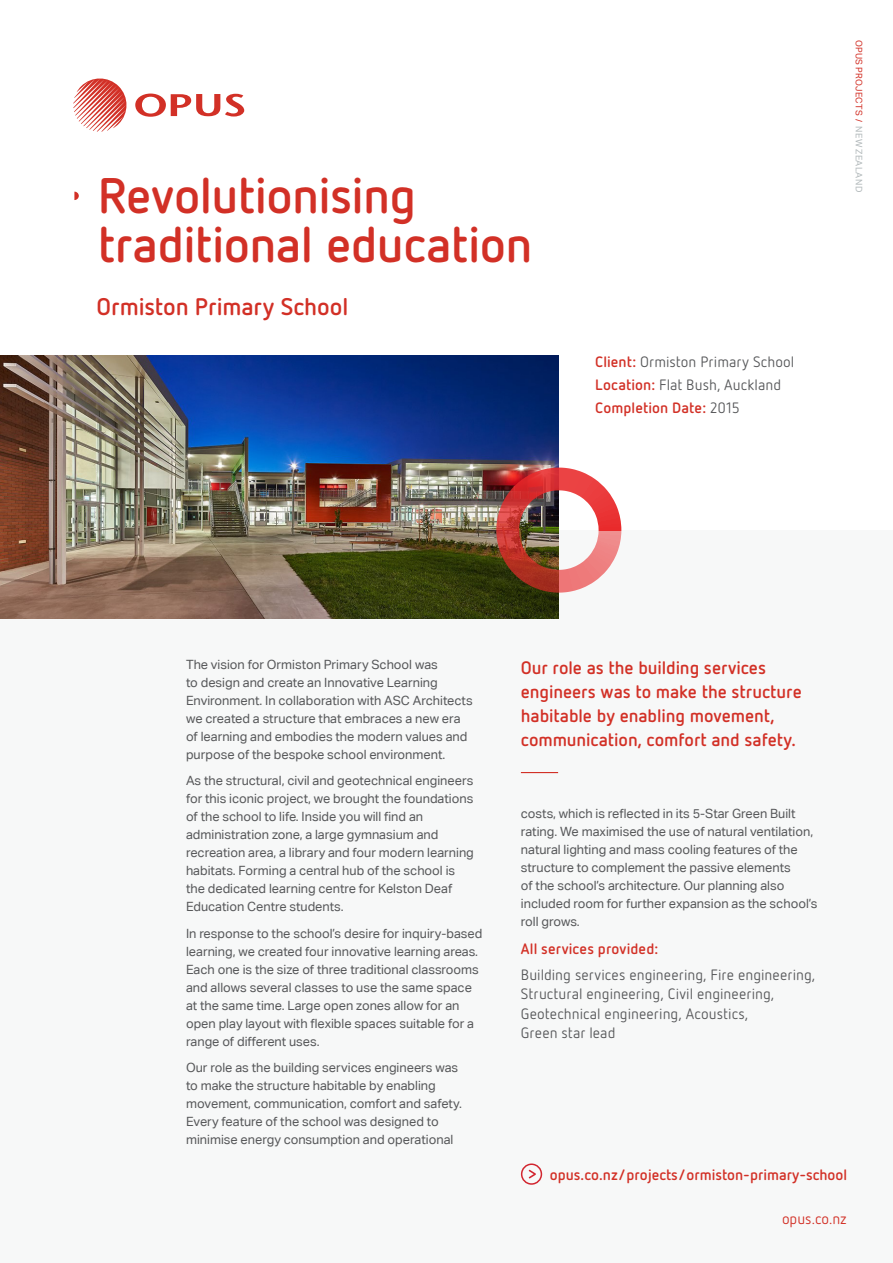
<style>
.page{position:relative;width:893px;height:1263px;background:#fff}
.page>*{position:absolute;margin:0;border:0;box-sizing:border-box;transform-origin:0 0}
.Headline{font:700 49.8px/49.8px "Netto Pro";letter-spacing:-.01em;color:#d23026}
.Project_Name{font:700 24px "Netto Pro";letter-spacing:-.005em;color:#d23026}
.Pull_Quote{font:700 18px/24px "Netto Pro";letter-spacing:-.005em;color:#d23026}
.Services_and_Tools{font:15px/19.5px "Netto Pro";letter-spacing:.005em;color:#57585a}
.Information{font:15px "Netto Pro";letter-spacing:.005em;color:#57585a}
.Online{font:700 15px "Netto Pro";color:#d23026}
.Services_and_Tools-2{font:700 15px "Netto Pro";letter-spacing:.01em;color:#d23026}
.Information-2{font:700 15px "Netto Pro";letter-spacing:.005em;color:#d23026}
.Website{font:15px "Netto Pro";color:#d23026}
.Body_Copy{font:12.75px/18px "Aktiv Grotesk";color:#57585a}
.t1{font:9px "Aktiv Grotesk";letter-spacing:.035em;color:#d23026}
.s1{color:#b1b8ba}
.s2{font-weight:700;color:#d23026}
.s3{font-weight:400;color:#57585a}
</style>
<div class="page">
<div style="left:0;top:530px;width:893px;height:733px;background:#f7f8f8"></div>
<img style="left:0;top:355px;width:558px;height:264px">
<svg style="left:74px;top:192px;width:5px;height:8px"></svg>
<hr style="left:521px;top:772px;width:37px;height:1px;background:#d23026">
<div style="left:521px;top:1163px;width:21px;height:22px;border:2px solid #d22630;border-radius:50%"></div>
<svg style="left:529px;top:1170px;width:7px;height:8px"></svg>
<img style="left:496px;top:468px;width:125px;height:125px">
<svg style="left:73px;top:78px;width:54px;height:54px"></svg>
<svg style="left:135px;top:94px;width:109px;height:23px"></svg>
<p class="Headline" style="left:98px;top:168px;width:436px">Revolutionising traditional education</p>
<p class="Project_Name" style="left:97px;top:290px;width:253px">Ormiston Primary School</p>
<p class="t1" style="left:864px;top:40px;width:154px;rotate:90deg">OPUS PROJECTS / <span class="s1">NEW ZEALAND</span></p>
<p class="Information" style="left:595px;top:352px;width:200px"><span class="s2">Client:</span> Ormiston Primary School</p>
<p class="Information" style="left:595px;top:375px;width:187px"><span class="s2">Location:</span> Flat Bush, Auckland</p>
<p class="Information-2" style="left:595px;top:398px;width:146px">Completion Date: <span class="s3">2015</span></p>
<p class="Body_Copy" style="left:186px;top:655px;width:288px">The vision for Ormiston Primary School was<br>to design and create an Innovative Learning Environment. In collaboration with ASC Architects we created a structure that embraces a new era of learning and embodies the modern values and purpose of the bespoke school environment.</p>
<p class="Body_Copy" style="left:186px;top:772px;width:289px">As the structural, civil and geotechnical engineers for this iconic project, we brought the foundations of the school to life. Inside you will find an administration zone, a large gymnasium and recreation area, a library and four modern learning habitats. Forming a central hub of the school is the dedicated learning centre for Kelston Deaf Education Centre students.</p>
<p class="Body_Copy" style="left:186px;top:924px;width:298px">In response to the school’s desire for inquiry-based learning, we created four innovative learning areas.<br>Each one is the size of three traditional classrooms and allows several classes to use the same space at the same time. Large open zones allow for an open play layout with flexible spaces suitable for a range of different uses.</p>
<p class="Body_Copy" style="left:186px;top:1059px;width:277px">Our role as the building services engineers was to make the structure habitable by enabling movement, communication, comfort and safety.<br>Every feature of the school was designed to minimise energy consumption and operational</p>
<p class="Pull_Quote" style="left:521px;top:654px;width:282px">Our role as the building services engineers was to make the structure habitable by enabling movement, communication, comfort and safety.</p>
<p class="Body_Copy" style="left:521px;top:804px;width:298px">costs, which is reflected in its 5-Star Green Built rating. We maximised the use of natural ventilation, natural lighting and mass cooling features of the structure to complement the passive elements<br>of the school’s architecture. Our planning also included room for further expansion as the school’s roll grows.</p>
<p class="Services_and_Tools-2" style="left:521px;top:939px;width:139px">All services provided:</p>
<p class="Services_and_Tools" style="left:521px;top:964px;width:296px">Building services engineering, Fire engineering, Structural engineering, Civil engineering, Geotechnical engineering, Acoustics,<br>Green star lead</p>
<p class="Online" style="left:550px;top:1164px;width:299px">opus.co.nz/projects/ormiston-primary-school</p>
<p class="Website" style="left:782px;top:1209px;width:66px">opus.co.nz</p>
</div>
